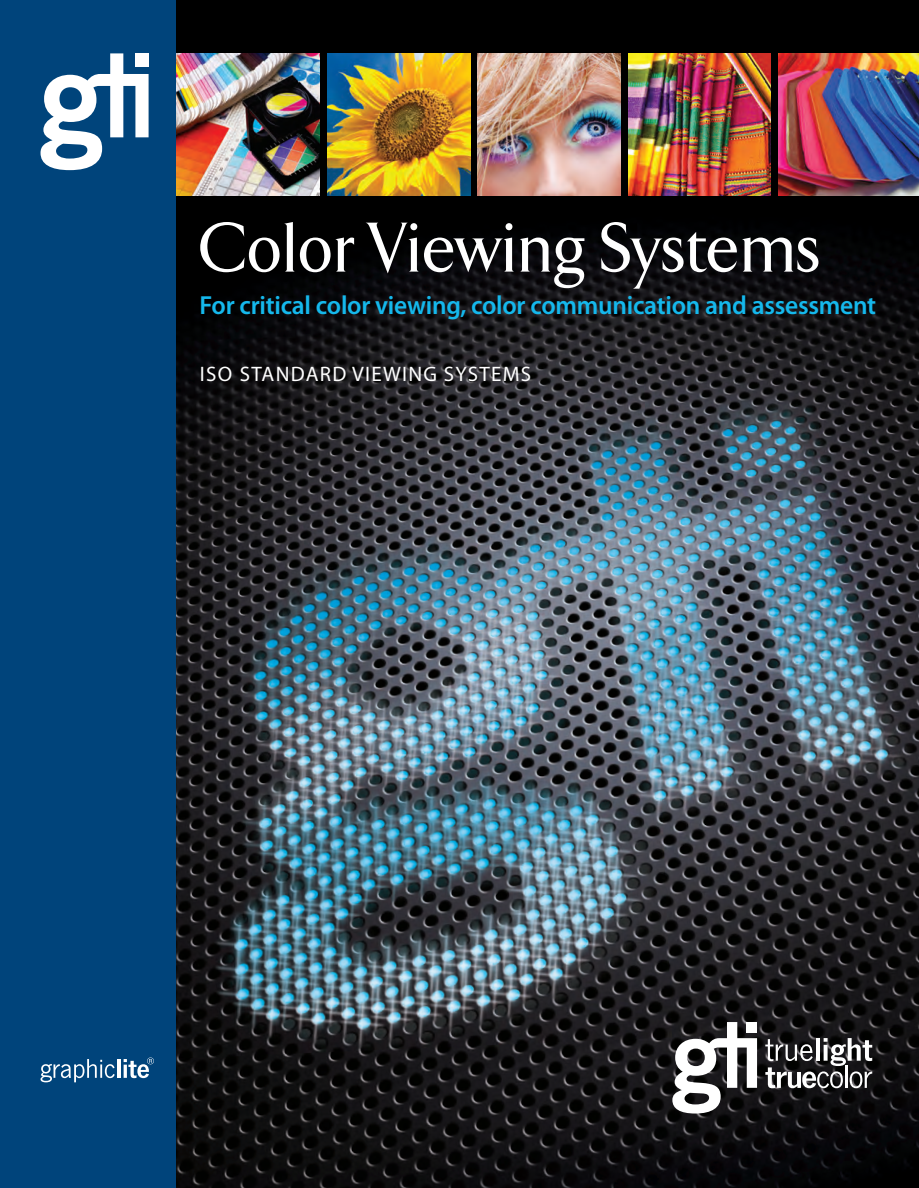
<style>
.page{position:relative;width:919px;height:1188px;background:#fff}
.page>*{position:absolute;margin:0;border:0;box-sizing:border-box;transform-origin:0 0}
.t1{font:500 72px "TF Arrow";letter-spacing:.015em;color:#fff}
.t2{font:600 26.25px "Myriad Pro";letter-spacing:-.01em;color:#15b8ec}
.t3{font:21px "Myriad Pro";letter-spacing:.06em;color:#fff}
</style>
<div class="page">
<img style="left:176px;top:0;width:742px;height:1188px">
<svg style="left:672px;top:1022px;width:85px;height:92px"></svg>
<div style="left:746px;top:1022px;width:11px;height:10px;background:#fff"></div>
<svg style="left:765px;top:1038px;width:107px;height:50px"></svg>
<img style="left:176px;top:53px;width:144px;height:143px">
<img style="left:327px;top:53px;width:143px;height:143px">
<img style="left:478px;top:53px;width:142px;height:143px">
<img style="left:628px;top:53px;width:143px;height:143px">
<img style="left:778px;top:53px;width:140px;height:143px">
<div style="left:0;top:0;width:176px;height:1188px;background:#00447b"></div>
<svg style="left:41px;top:53px;width:108px;height:117px"></svg>
<div style="left:135px;top:53px;width:13px;height:14px;background:#fff"></div>
<svg style="left:41px;top:1059px;width:74px;height:23px"></svg>
<hr style="left:117px;top:1059px;width:3px;height:19px;background:#fff">
<svg style="left:124px;top:1057px;width:30px;height:21px"></svg>
<p class="t1" style="left:200px;top:210px;width:622px">Color Viewing Systems</p>
<p class="t2" style="left:200px;top:288px;width:678px">For critical color viewing, color communication and assessment</p>
<p class="t3" style="left:200px;top:361px;width:333px">ISO STANDARD VIEWING SYSTEMS</p>
</div>
